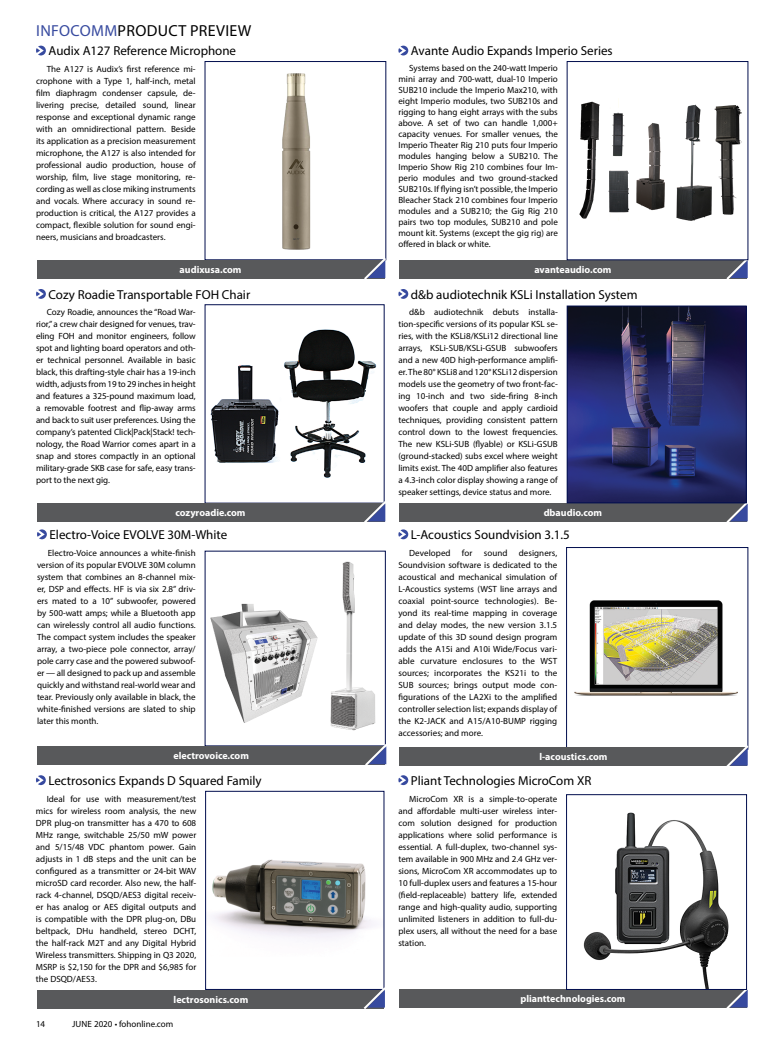
<style>
.page{position:relative;width:783px;height:1044px;background:#fff}
.page>*{position:absolute;margin:0;border:0;box-sizing:border-box;transform-origin:0 0}
.t1{font:16px "Myriad Pro";letter-spacing:.02em;color:#000}
.t2{font:13px "Myriad Pro";color:#000}
.t3{font:700 10px "Myriad Pro";color:#fff}
.t4{font:9px/12px "Myriad Pro";color:#000;text-align:justify}
.s1{color:#374a9f}
</style>
<div class="page">
<svg style="left:398px;top:289px;width:10px;height:10px"></svg>
<svg style="left:398px;top:775px;width:10px;height:10px"></svg>
<svg style="left:36px;top:289px;width:10px;height:10px"></svg>
<img style="left:210px;top:329px;width:167px;height:149px">
<svg style="left:37px;top:529px;width:10px;height:10px"></svg>
<img style="left:210px;top:561px;width:166px;height:170px">
<svg style="left:398px;top:529px;width:10px;height:10px"></svg>
<img style="left:574px;top:600px;width:164px;height:96px">
<div style="left:566px;top:547px;width:182px;height:203px;border:1px solid #000d4d"></div>
<svg style="left:36px;top:46px;width:10px;height:9px"></svg>
<svg style="left:36px;top:775px;width:10px;height:10px"></svg>
<img style="left:212px;top:859px;width:161px;height:80px">
<div style="left:205px;top:791px;width:179px;height:199px;border:1px solid #000d4d"></div>
<img style="left:282px;top:73px;width:29px;height:177px">
<div style="left:37px;top:260px;width:347px;height:18px;background:#58595b"></div>
<div style="left:37px;top:503px;width:347px;height:19px;background:#58595b"></div>
<div style="left:399px;top:503px;width:348px;height:19px;background:#58595b"></div>
<div style="left:399px;top:260px;width:348px;height:18px;background:#58595b"></div>
<div style="left:399px;top:989px;width:348px;height:19px;background:#58595b"></div>
<div style="left:38px;top:746px;width:347px;height:18px;background:#58595b"></div>
<div style="left:38px;top:990px;width:346px;height:18px;background:#58595b"></div>
<div style="left:400px;top:747px;width:347px;height:19px;background:#58595b"></div>
<svg style="left:398px;top:46px;width:10px;height:9px"></svg>
<svg style="left:362px;top:256px;width:25px;height:23px"></svg>
<svg style="left:362px;top:499px;width:24px;height:23px"></svg>
<svg style="left:724px;top:503px;width:24px;height:19px"></svg>
<svg style="left:724px;top:256px;width:25px;height:23px"></svg>
<svg style="left:726px;top:985px;width:22px;height:23px"></svg>
<svg style="left:363px;top:742px;width:24px;height:23px"></svg>
<svg style="left:726px;top:743px;width:23px;height:23px"></svg>
<svg style="left:362px;top:985px;width:23px;height:24px"></svg>
<img style="left:569px;top:308px;width:176px;height:193px">
<div style="left:567px;top:306px;width:180px;height:197px;border:1px solid #000d4d"></div>
<img style="left:583px;top:812px;width:162px;height:176px">
<div style="left:566px;top:794px;width:181px;height:196px;border:1px solid #000d4d"></div>
<img style="left:579px;top:101px;width:163px;height:120px">
<h1 class="t1" style="left:36px;top:21px;width:217px"><span class="s1">INFOCOMM</span>PRODUCT PREVIEW</h1>
<h2 class="t2" style="left:49px;top:43px;width:189px">Audix A127 Reference Microphone</h2>
<p class="t4" style="left:36px;top:63px;width:161px;text-indent:11px">The A127 is Audix’s first reference mi&shy;crophone with a Type 1, half-inch, metal film diaphragm condenser capsule, de&shy;livering precise, detailed sound, linear response and exceptional dynamic range with an omnidirectional pattern. Beside its application as a precision measurement microphone, the A127 is also intended for professional audio production, house of worship, film, live stage monitoring, re&shy;cording as well as close miking instruments and vocals. Where accuracy in sound re&shy;production is critical, the A127 provides a compact, flexible solution for sound engi&shy;neers, musicians and broadcasters.</p>
<h2 class="t2" style="left:411px;top:43px;width:203px">Avante Audio Expands Imperio Series</h2>
<p class="t4" style="left:398px;top:62px;width:161px;line-height:11px;text-indent:11px">Systems based on the 240-watt Imperio mini array and 700-watt, dual-10 Imperio SUB210 include the Imperio Max210, with eight Imperio modules, two SUB210s and rigging to hang eight arrays with the subs above. A set of two can handle 1,000+ capacity venues. For smaller venues, the Imperio Theater Rig 210 puts four Imperio modules hanging below a SUB210. The Imperio Show Rig 210 combines four Im&shy;perio modules and two ground-stacked SUB210s. If flying isn’t possible, the Imperio Bleacher Stack 210 combines four Imperio modules and a SUB210; the Gig Rig 210 pairs two top modules, SUB210 and pole mount kit. Systems (except the gig rig) are offered in black or white.</p>
<p class="t3" style="left:180px;top:263px;width:63px">audixusa.com</p>
<p class="t3" style="left:534px;top:263px;width:78px">avanteaudio.com</p>
<h2 class="t2" style="left:49px;top:286px;width:203px">Cozy Roadie Transportable FOH Chair</h2>
<p class="t4" style="left:36px;top:306px;width:161px;text-indent:11px">Cozy Roadie, announces the “Road War&shy;rior,” a crew chair designed for venues, trav&shy;eling FOH and monitor engineers, follow spot and lighting board operators and oth&shy;er technical personnel. Available in basic black, this drafting-style chair has a 19-inch width, adjusts from 19 to 29 inches in height and features a 325-pound maximum load, a removable footrest and flip-away arms and back to suit user preferences. Using the company’s patented Click|Pack|Stack! tech&shy;nology, the Road Warrior comes apart in a snap and stores compactly in an optional military-grade SKB case for safe, easy trans&shy;port to the next gig.</p>
<h2 class="t2" style="left:411px;top:286px;width:228px">d&amp;b audiotechnik KSLi Installation System</h2>
<p class="t4" style="left:398px;top:306px;width:161px;text-indent:11px">d&amp;b audiotechnik debuts installa&shy;tion-specific versions of its popular KSL se&shy;ries, with the KSLi8/KSLi12 directional line arrays, KSLi-SUB/KSLi-GSUB subwoofers and a new 40D high-performance amplifi&shy;er. The 80° KSLi8 and 120° KSLi12 dispersion models use the geometry of two front-fac&shy;ing 10-inch and two side-firing 8-inch woofers that couple and apply cardioid techniques, providing consistent pattern control down to the lowest frequencies.<br>The new KSLi-SUB (flyable) or KSLi-GSUB (ground-stacked) subs excel where weight limits exist. The 40D amplifier also features a 4.3-inch color display showing a range of speaker settings, device status and more.</p>
<p class="t3" style="left:176px;top:506px;width:72px">cozyroadie.com</p>
<p class="t3" style="left:544px;top:506px;width:60px">dbaudio.com</p>
<h2 class="t2" style="left:50px;top:527px;width:179px">Electro-Voice EVOLVE 30M-White</h2>
<p class="t4" style="left:37px;top:547px;width:160px;text-indent:11px">Electro-Voice announces a white-finish version of its popular EVOLVE 30M column system that combines an 8-channel mix&shy;er, DSP and effects. HF is via six 2.8” driv&shy;ers mated to a 10” subwoofer, powered by 500-watt amps; while a Bluetooth app can wirelessly control all audio functions.<br>The compact system includes the speaker array, a two-piece pole connector, array/ pole carry case and the powered subwoof&shy;er — all designed to pack up and assemble quickly and withstand real-world wear and tear. Previously only available in black, the white-finished versions are slated to ship later this month.</p>
<h2 class="t2" style="left:411px;top:527px;width:160px">L-Acoustics Soundvision 3.1.5</h2>
<p class="t4" style="left:409px;top:547px;width:43px">Developed</p>
<p class="t4" style="left:462px;top:547px;width:12px">for</p>
<p class="t4" style="left:484px;top:547px;width:25px">sound</p>
<p class="t4" style="left:398px;top:547px;width:160px;text-indent:120px">designers, Soundvision software is dedicated to the acoustical and mechanical simulation of L-Acoustics systems (WST line arrays and coaxial point-source technologies). Be&shy;yond its real-time mapping in coverage and delay modes, the new version 3.1.5 update of this 3D sound design program adds the A15i and A10i Wide/Focus vari&shy;able curvature enclosures to the WST sources; incorporates the KS21i to the SUB sources; brings output mode con&shy;figurations of the LA2Xi to the amplified controller selection list; expands display of the K2-JACK and A15/A10-BUMP rigging accessories; and more.</p>
<p class="t3" style="left:173px;top:749px;width:77px">electrovoice.com</p>
<p class="t3" style="left:539px;top:751px;width:70px">l-acoustics.com</p>
<h2 class="t2" style="left:48px;top:773px;width:215px">Lectrosonics Expands D Squared Family</h2>
<p class="t4" style="left:36px;top:792px;width:162px;text-indent:11px">Ideal for use with measurement/test mics for wireless room analysis, the new DPR plug-on transmitter has a 470 to 608<br>MHz range, switchable 25/50 mW power and 5/15/48 VDC phantom power. Gain adjusts in 1 dB steps and the unit can be configured as a transmitter or 24-bit WAV microSD card recorder. Also new, the half&shy;rack 4-channel, DSQD/AES3 digital receiv&shy;er has analog or AES digital outputs and is compatible with the DPR plug-on, DBu beltpack, DHu handheld, stereo DCHT, the half-rack M2T and any Digital Hybrid Wireless transmitters. Shipping in Q3 2020, MSRP is $2,150 for the DPR and $6,985 for the DSQD/AES3.</p>
<h2 class="t2" style="left:411px;top:773px;width:182px">Pliant Technologies MicroCom XR</h2>
<p class="t4" style="left:398px;top:792px;width:160px;text-indent:11px">MicroCom XR is a simple-to-operate and affordable multi-user wireless inter&shy;com solution designed for production applications where solid performance is essential. A full-duplex, two-channel sys&shy;tem available in 900 MHz and 2.4 GHz ver&shy;sions, MicroCom XR accommodates up to 10 full-duplex users and features a 15-hour (field-replaceable) battery life, extended range and high-quality audio, supporting unlimited listeners in addition to full-du&shy;plex users, all without the need for a base station.</p>
<p class="t3" style="left:174px;top:993px;width:76px">lectrosonics.com</p>
<p class="t3" style="left:520px;top:992px;width:107px">plianttechnologies.com</p>
<p class="t4" style="left:36px;top:1017px;width:11px">14</p>
<p class="t4" style="left:72px;top:1017px;width:103px">JUNE 2020 • fohonline.com</p>
</div>
